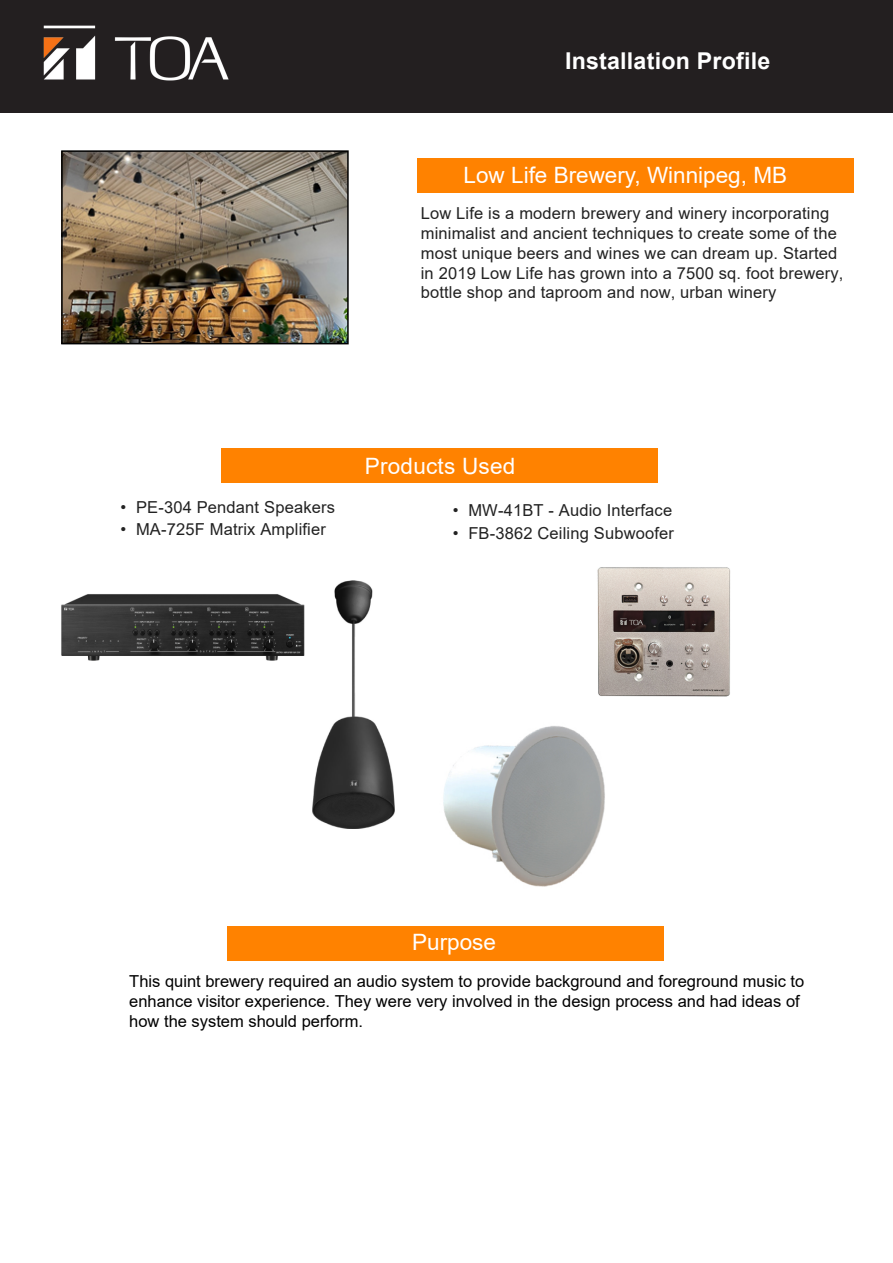
<style>
.page{position:relative;width:893px;height:1263px;background:#fff}
.page>*{position:absolute;margin:0;border:0;box-sizing:border-box;transform-origin:0 0}
.t1{font:700 23.25px "Arial";letter-spacing:.01em;color:#fff}
.t2{font:22.5px "Arial";color:#fff}
.t3{font:16.5px/19.8px "Arial";letter-spacing:.01em;color:#222}
.t4{font:16.5px/19.8px "Arial";color:#000}
</style>
<div class="page">
<div style="left:417px;top:158px;width:436px;height:35px;background:#ff8200"></div>
<div style="left:221px;top:448px;width:437px;height:35px;background:#ff8200"></div>
<div style="left:227px;top:926px;width:437px;height:35px;background:#ff8200"></div>
<div style="left:0;top:0;width:893px;height:113px;background:#231f20"></div>
<img style="left:43px;top:25px;width:186px;height:56px">
<img style="left:64px;top:153px;width:282px;height:188px">
<div style="left:61px;top:150px;width:288px;height:194px;border:2px solid #000"></div>
<img style="left:443px;top:726px;width:162px;height:161px">
<img style="left:597px;top:567px;width:134px;height:130px">
<img style="left:312px;top:580px;width:83px;height:248px">
<img style="left:61px;top:594px;width:244px;height:67px">
<h1 class="t1" style="left:565px;top:44px;width:207px">Installation Profile</h1>
<h2 class="t2" style="left:464px;top:159px;width:325px">Low Life Brewery, Winnipeg, MB</h2>
<p class="t3" style="left:421px;top:203px;width:424px">Low Life is a modern brewery and winery incorporating minimalist and ancient techniques to create some of the most unique beers and wines we can dream up. Started in 2019 Low Life has grown into a 7500 sq. foot brewery, bottle shop and taproom and now, urban winery</p>
<p class="t3" style="left:121px;top:497px;width:216px">• PE-304 Pendant Speakers</p>
<p class="t3" style="left:121px;top:519px;width:207px">• MA-725F Matrix Amplifier</p>
<h2 class="t2" style="left:365px;top:450px;width:152px">Products Used</h2>
<p class="t3" style="left:453px;top:500px;width:221px">• MW-41BT - Audio Interface</p>
<p class="t3" style="left:453px;top:523px;width:223px">• FB-3862 Ceiling Subwoofer</p>
<h2 class="t2" style="left:412px;top:926px;width:85px">Purpose</h2>
<p class="t4" style="left:129px;top:971px;width:677px">This quint brewery required an audio system to provide background and foreground music to enhance visitor experience. They were very involved in the design process and had ideas of how the system should perform.</p>
</div>
